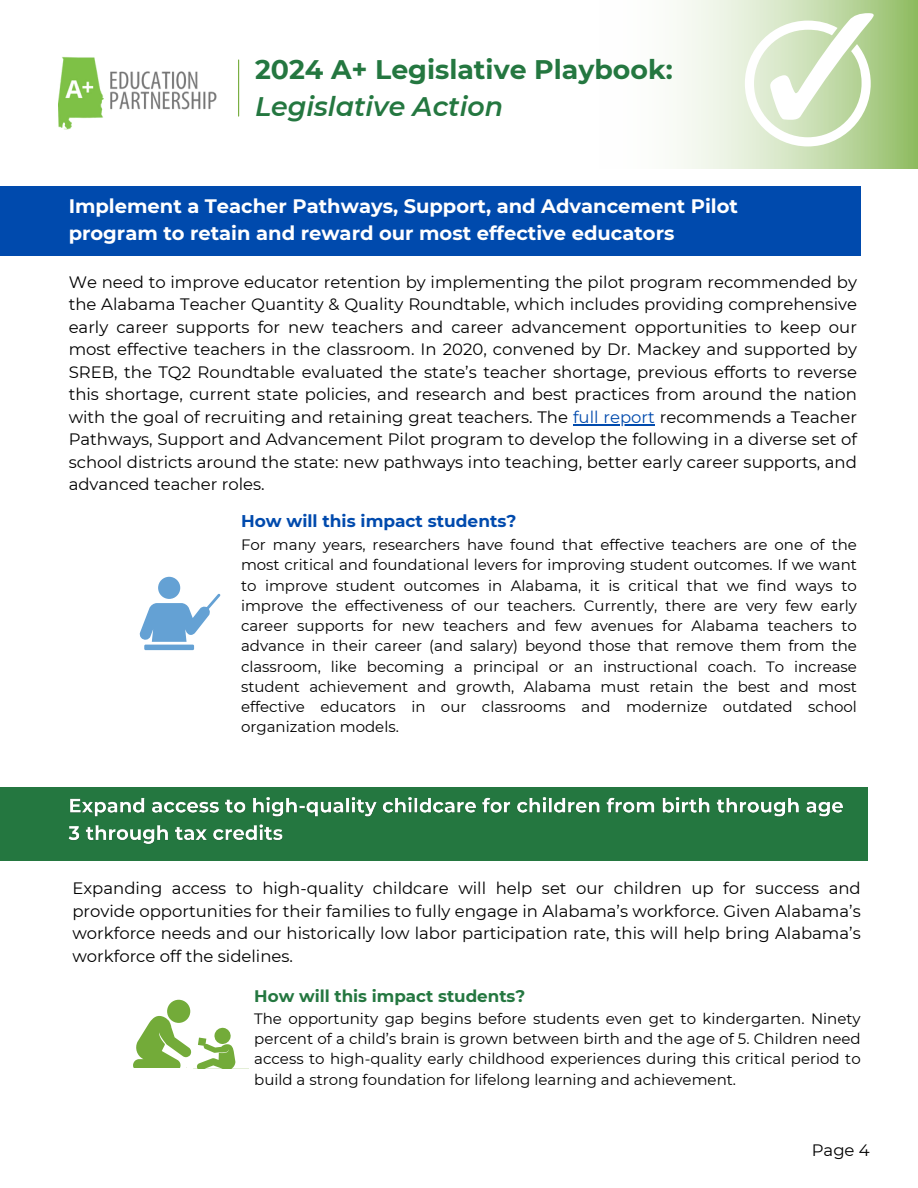
<style>
.page{position:relative;width:918px;height:1188px;background:#fff}
.page>*{position:absolute;margin:0;border:0;box-sizing:border-box;transform-origin:0 0}
.t1{font:700 26.85px/37.2px "Montserrat";color:#247740}
.t2{font:700 19.5px/27px "Montserrat";color:#fff}
.t3{font:700 16.95px "Montserrat";color:#004aad}
.t4{font:700 16.65px "Montserrat";color:#247740}
.t5{font:16.5px/22.5px "Montserrat";color:#000;text-align:justify}
.t6{font:15px/20.2px "Montserrat";color:#000;text-align:justify}
.s1{font-weight:600;font-style:italic}
.s2{color:#004aad}
</style>
<div class="page">
<svg style="left:677px;top:0;width:241px;height:168px"></svg>
<svg style="left:745px;top:13px;width:129px;height:133px"></svg>
<hr style="left:238px;top:60px;width:1px;height:56px;background:#73ab39">
<img style="left:59px;top:56px;width:158px;height:74px">
<div style="left:0;top:187px;width:861px;height:69px;background:#004aad"></div>
<hr style="left:573px;top:424px;width:82px;height:1px;background:#004aad">
<svg style="left:139px;top:577px;width:81px;height:73px"></svg>
<div style="left:0;top:788px;width:868px;height:73px;background:#247740"></div>
<img style="left:68px;top:797px;width:775px;height:47px">
<div style="left:167px;top:1000px;width:23px;height:23px;background:#73ab39;border-radius:50%"></div>
<svg style="left:133px;top:1013px;width:103px;height:55px"></svg>
<div style="left:185px;top:1058px;width:11px;height:11px;background:#fff;border-radius:50%"></div>
<p class="t1" style="left:255px;top:51px;width:419px">2024 A+ Legislative Playbook:<br><span class="s1">Legislative Action</span></p>
<h4 class="t2" style="left:69px;top:193px;width:671px">Implement a Teacher Pathways, Support, and Advancement Pilot program to retain and reward our most effective educators</h4>
<h1 class="t5" style="left:69px;top:271px;width:790px">We need to improve educator retention by implementing the pilot program recommended by the Alabama Teacher Quantity &amp; Quality Roundtable, which includes providing comprehensive early career supports for new teachers and career advancement opportunities to keep our most effective teachers in the classroom. In 2020, convened by Dr. Mackey and supported by SREB, the TQ2 Roundtable evaluated the state’s teacher shortage, previous efforts to reverse this shortage, current state policies, and research and best practices from around the nation with the goal of recruiting and retaining great teachers. The <span class="s2">full report</span> recommends a Teacher</h1>
<h2 class="t5" style="left:69px;top:428px;width:790px">Pathways, Support and Advancement Pilot program to develop the following in a diverse set of school districts around the state: new pathways into teaching, better early career supports, and advanced teacher roles.</h2>
<h3 class="t3" style="left:241px;top:511px;width:277px">How will this impact students?</h3>
<p class="t6" style="left:241px;top:535px;width:618px">For many years, researchers have found that effective teachers are one of the most critical and foundational levers for improving student outcomes. If we want to improve student outcomes in Alabama, it is critical that we find ways to improve the effectiveness of our teachers. Currently, there are very few early career supports for new teachers and few avenues for Alabama teachers to advance in their career (and salary) beyond those that remove them from the classroom, like becoming a principal or an instructional coach. To increase student achievement and growth, Alabama must retain the best and most effective educators in our classrooms and modernize outdated school organization models.</p>
<p class="t5" style="left:72px;top:877px;width:790px">Expanding access to high-quality childcare will help set our children up for success and provide opportunities for their families to fully engage in Alabama’s workforce. Given Alabama’s workforce needs and our historically low labor participation rate, this will help bring Alabama’s workforce off the sidelines.</p>
<p class="t4" style="left:254px;top:986px;width:273px">How will this impact students?</p>
<h4 class="t6" style="left:254px;top:1008px;width:608px">The opportunity gap begins before students even get to kindergarten. Ninety percent of a child’s brain is grown between birth and the age of 5. Children need access to high-quality early childhood experiences during this critical period to build a strong foundation for lifelong learning and achievement.</h4>
<p class="t5" style="left:812px;top:1139px;width:60px">Page 4</p>
</div>
